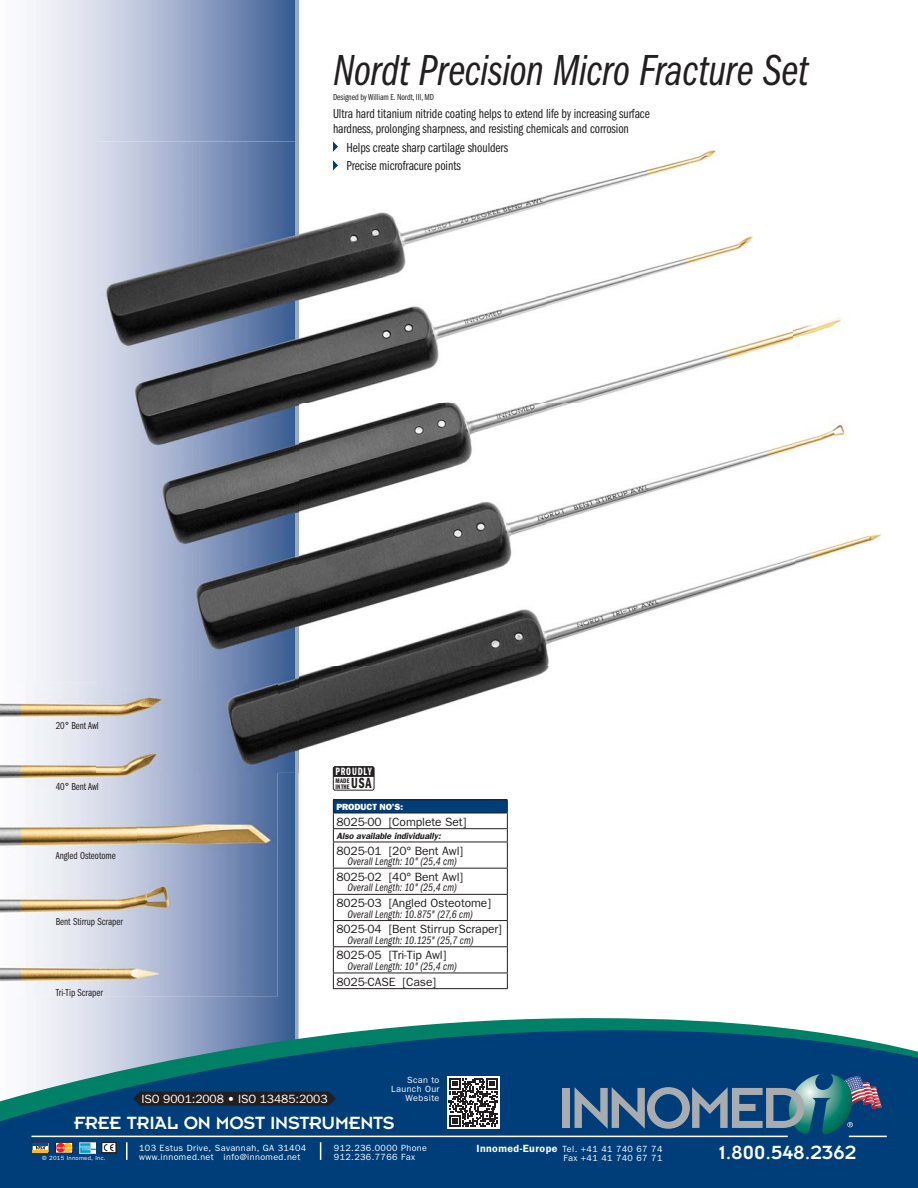
<style>
.page{position:relative;width:918px;height:1188px;background:#fff}
.page>*{position:absolute;margin:0;border:0;box-sizing:border-box;transform-origin:0 0}
.t1{font:45px "ITC Franklin Gothic Std Bk Cp It";letter-spacing:-.01em;color:#231f20}
.t2{font:21px "Insignia";color:#fff}
.t3{font:19.5px "Insignia";letter-spacing:-.01em;color:#fff}
.t4{font:15.3px "ITC Franklin Gothic Std Dm Cp";color:#231f20;scale:.93 1}
.t5{font:13.5px/18.8px "ITC Franklin Gothic Std Bk Cp";letter-spacing:-.005em;color:#231f20}
.t6{font:12px "Franklin Gothic";letter-spacing:-.005em;color:#231f20}
.t7{font:12px "Franklin Gothic";letter-spacing:-.005em;color:#fff}
.t8{font:11.25px "ITC Franklin Gothic Std Bk Cp It";letter-spacing:.005em;color:#231f20}
.t9{font:10.95px "ITC Franklin Gothic Std Dm Cp";letter-spacing:.08em;color:#fff;scale:.93 1}
.t10{font:10.5px "ITC Franklin Gothic Std Bk Cp";color:#231f20}
.t11{font:9px/9px "Franklin Gothic";letter-spacing:.045em;color:#fff}
.t12{font:9px "ITC Franklin Gothic Std Bk Cp";letter-spacing:-.005em;color:#231f20}
.t13{font:italic 600 9px "Franklin Gothic";letter-spacing:-.005em;color:#231f20}
.t14{font:800 9px "Franklin Gothic";letter-spacing:-.005em;color:#fff}
.t15{font:6.75px/6px "ITC Franklin Gothic Std Dm Cp";letter-spacing:.015em;color:#231f20}
.t16{font:6px "Franklin Gothic";letter-spacing:.045em;color:#fff}
.s1{font-weight:600;font-size:10.5px}
</style>
<div class="page">
<svg style="left:31px;top:0;width:265px;height:1018px"></svg>
<hr style="left:296px;top:0;width:3px;height:142px;background:#96a7ca">
<svg style="left:296px;top:772px;width:2px;height:246px"></svg>
<img style="left:296px;top:142px;width:586px;height:630px">
<img style="left:96px;top:142px;width:200px;height:577px">
<img style="left:278px;top:719px;width:18px;height:53px">
<img style="left:0;top:683px;width:138px;height:313px">
<img style="left:138px;top:772px;width:140px;height:224px">
<img style="left:96px;top:683px;width:182px;height:89px">
<svg style="left:333px;top:766px;width:42px;height:25px"></svg>
<svg style="left:333px;top:142px;width:5px;height:10px"></svg>
<svg style="left:333px;top:160px;width:5px;height:10px"></svg>
<div style="left:333px;top:800px;width:174px;height:13px;background:#003e79"></div>
<hr style="left:333px;top:868px;width:175px;height:1px;background:#231f20">
<hr style="left:333px;top:894px;width:175px;height:1px;background:#231f20">
<hr style="left:333px;top:920px;width:175px;height:1px;background:#231f20">
<hr style="left:333px;top:946px;width:175px;height:1px;background:#231f20">
<hr style="left:333px;top:973px;width:175px;height:1px;background:#231f20">
<hr style="left:333px;top:988px;width:175px;height:1px;background:#231f20">
<hr style="left:333px;top:799px;width:175px;height:1px;background:#231f20">
<svg style="left:333px;top:800px;width:1px;height:188px"></svg>
<svg style="left:507px;top:800px;width:1px;height:188px"></svg>
<hr style="left:333px;top:813px;width:175px;height:1px;background:#231f20">
<hr style="left:333px;top:828px;width:175px;height:1px;background:#231f20">
<hr style="left:333px;top:842px;width:175px;height:1px;background:#231f20">
<svg style="left:0;top:1018px;width:918px;height:170px;background:#225e89"></svg>
<div style="left:563px;top:1088px;width:7px;height:40px;background:#a9acae"></div>
<svg style="left:575px;top:1074px;width:307px;height:62px;background:#376588"></svg>
<svg style="left:32px;top:1142px;width:17px;height:11px"></svg>
<hr style="left:33px;top:1143px;width:15px;height:3px;background:#034ea2">
<svg style="left:55px;top:1142px;width:18px;height:11px"></svg>
<img style="left:79px;top:1142px;width:17px;height:11px">
<div style="left:101px;top:1142px;width:15px;height:11px;background:#231f20"></div>
<svg style="left:104px;top:1144px;width:10px;height:7px"></svg>
<div style="left:102px;top:1142px;width:14px;height:11px;border:1px solid #231f20"></div>
<div style="left:447px;top:1076px;width:52px;height:52px;background:#fff"></div>
<svg style="left:449px;top:1078px;width:49px;height:49px"></svg>
<svg style="left:133px;top:1092px;width:203px;height:14px;background:#212024"></svg>
<h1 class="t1" style="left:333px;top:53px;width:477px">Nordt Precision Micro Fracture Set</h1>
<p class="t12" style="left:333px;top:94px;width:103px">Designed by William E. Nordt, III, MD</p>
<p class="t5" style="left:333px;top:108px;width:318px;line-height:14.2px">Ultra hard titanium nitride coating helps to extend life by increasing surface hardness, prolonging sharpness, and resisting chemicals and corrosion</p>
<p class="t5" style="left:347px;top:139px;width:163px">Helps create sharp cartilage shoulders<br>Precise microfracure points</p>
<p class="t10" style="left:56px;top:722px;width:45px">20° Bent Awl</p>
<p class="t10" style="left:56px;top:782px;width:45px">40° Bent Awl</p>
<p class="t10" style="left:56px;top:851px;width:62px">Angled Osteotome</p>
<p class="t10" style="left:56px;top:918px;width:69px">Bent Stirrup Scraper</p>
<p class="t10" style="left:56px;top:989px;width:49px">Tri-Tip Scraper</p>
<p class="t9" style="left:335px;top:768px;width:41px">PROUDLY</p>
<p class="t15" style="left:336px;top:778px;width:16px">MADE<br>IN THE</p>
<p class="t4" style="left:351px;top:777px;width:23px">USA</p>
<p class="t14" style="left:336px;top:804px;width:68px">PRODUCT NO’S:</p>
<p class="t6" style="left:336px;top:817px;width:131px">8025-00 [Complete Set]</p>
<p class="t13" style="left:336px;top:833px;width:106px">Also available individually:</p>
<p class="t6" style="left:336px;top:846px;width:128px">8025-01 [20° Bent Awl]</p>
<p class="t8" style="left:348px;top:857px;width:111px">Overall Length: 10" (25,4 cm)</p>
<p class="t6" style="left:336px;top:873px;width:128px">8025-02 [40° Bent Awl]</p>
<p class="t8" style="left:348px;top:883px;width:111px">Overall Length: 10" (25,4 cm)</p>
<p class="t6" style="left:336px;top:899px;width:156px">8025-03 [Angled Osteotome]</p>
<p class="t8" style="left:348px;top:910px;width:127px">Overall Length: 10.875" (27,6 cm)</p>
<p class="t6" style="left:336px;top:925px;width:167px">8025-04 [Bent Stirrup Scraper]</p>
<p class="t8" style="left:348px;top:936px;width:127px">Overall Length: 10.125" (25,7 cm)</p>
<p class="t6" style="left:336px;top:951px;width:111px">8025-05 [Tri-Tip Awl]</p>
<p class="t8" style="left:348px;top:962px;width:111px">Overall Length: 10" (25,4 cm)</p>
<p class="t6" style="left:336px;top:977px;width:101px">8025-CASE [Case]</p>
<p class="t11" style="left:391px;top:1077px;width:50px;text-align:right">Scan to<br>Launch Our</p>
<p class="t7" style="left:142px;top:1095px;width:188px">ISO 9001:2008 • ISO 13485:2003</p>
<p class="t11" style="left:406px;top:1095px;width:35px">Website</p>
<h3 class="t3" style="left:74px;top:1116px;width:322px">FREE TRIAL ON MOST INSTRUMENTS</h3>
<p class="t11" style="left:139px;top:1144px;width:169px">103 Estus Drive, Savannah, GA 31404 www.innomed.net info@innomed.net</p>
<p class="t11" style="left:334px;top:1144px;width:95px">912.236.0000 Phone<br>912.236.7766 Fax</p>
<p class="t11" style="left:476px;top:1146px;width:188px"><span class="s1">Innomed-Europe</span> Tel. +41 41 740 67 74</p>
<p class="t16" style="left:42px;top:1156px;width:65px">© 2015 Innomed, Inc.</p>
<p class="t11" style="left:563px;top:1155px;width:100px">Fax +41 41 740 67 71</p>
<h2 class="t2" style="left:719px;top:1146px;width:139px">1.800.548.2362</h2>
</div>
